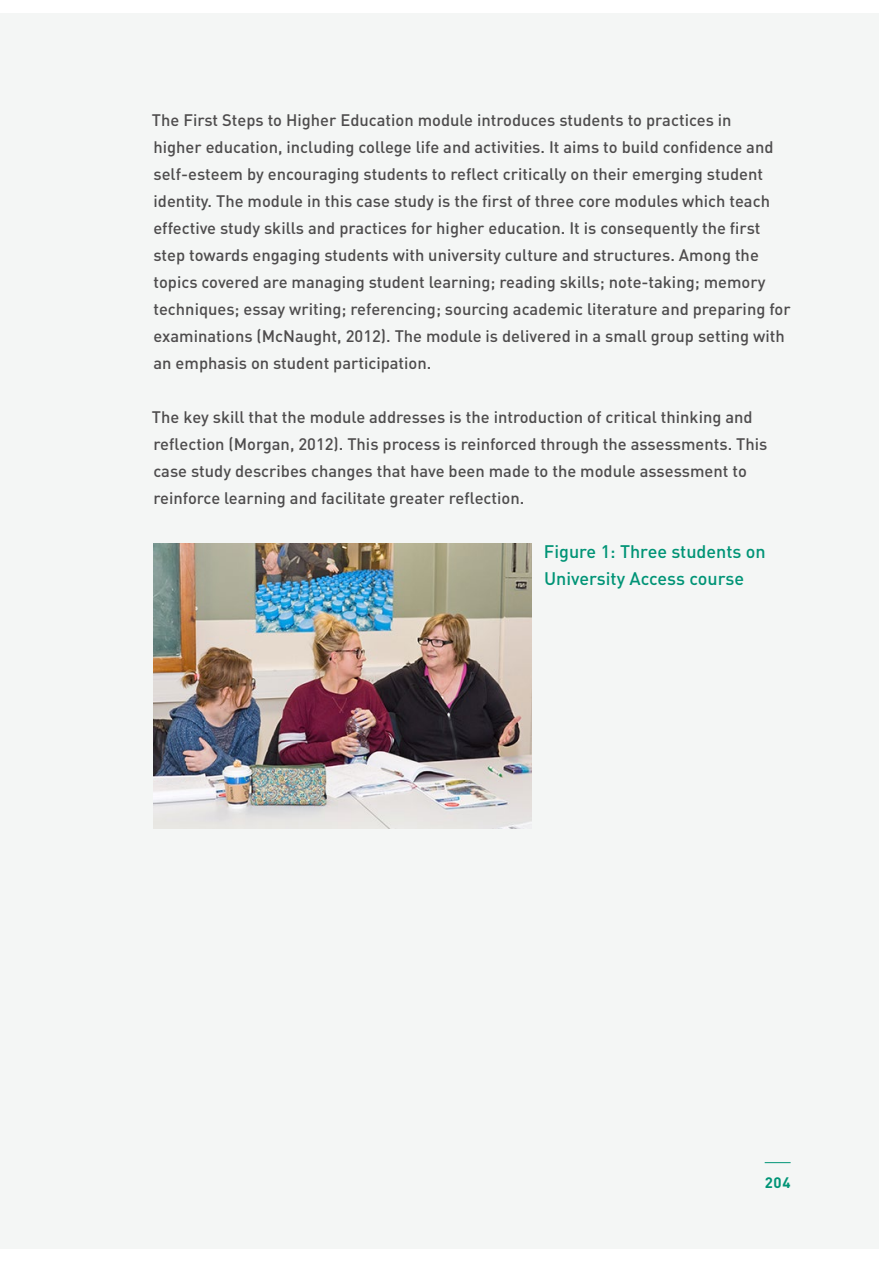
<style>
.page{position:relative;width:893px;height:1263px;background:#fff}
.page>*{position:absolute;margin:0;border:0;box-sizing:border-box;transform-origin:0 0}
.t1{font:500 18px/27px "DIN Pro";color:#009476}
.t2{font:500 16.5px/27px "DIN Pro";color:#4e4c4d}
.t3{font:700 15px "DIN Pro";color:#009476}
</style>
<div class="page">
<div style="left:0;top:14px;width:879px;height:1235px;background:#f4f6f5"></div>
<svg style="left:765px;top:1162px;width:26px;height:1px"></svg>
<img style="left:153px;top:544px;width:378px;height:284px">
<p class="t2" style="left:152px;top:106px;width:640px">The First Steps to Higher Education module introduces students to practices in<br>higher education, including college life and activities. It aims to build confdence and self-esteem by encouraging students to refect critically on their emerging student identity. The module in this case study is the frst of three core modules which teach effective study skills and practices for higher education. It is consequently the frst step towards engaging students with university culture and structures. Among the topics covered are managing student learning; reading skills; note-taking; memory techniques; essay writing; referencing; sourcing academic literature and preparing for examinations (McNaught, 2012). The module is delivered in a small group setting with an emphasis on student participation.</p>
<p class="t2" style="left:152px;top:403px;width:617px">The key skill that the module addresses is the introduction of critical thinking and refection (Morgan, 2012). This process is reinforced through the assessments. This case study describes changes that have been made to the module assessment to reinforce learning and facilitate greater refection.</p>
<p class="t1" style="left:544px;top:537px;width:223px">Figure 1: Three students on<br>University Access course</p>
<p class="t3" style="left:765px;top:1172px;width:27px">204</p>
</div>
